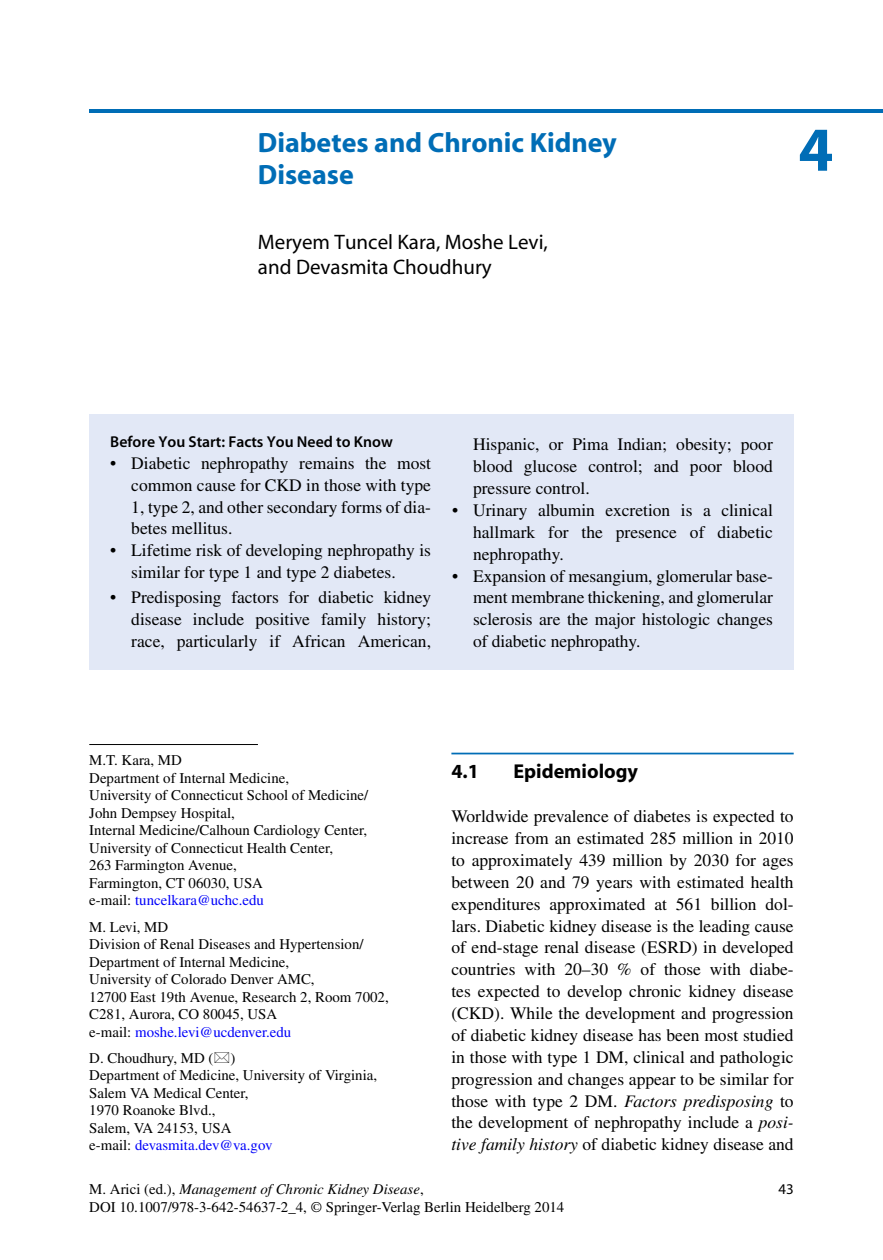
<style>
.page{position:relative;width:883px;height:1260px;background:#fff}
.page>*{position:absolute;margin:0;border:0;box-sizing:border-box;transform-origin:0 0}
.t1{font:700 63px "Myriad";color:#006db6}
.t2{font:700 28px/31.5px "Myriad";color:#006db6}
.t3{font:21px/24.5px "Myriad";color:#000}
.t4{font:700 20.12px "Myriad";color:#000}
.t5{font:17.5px/21.9px "Times";color:#000;text-align:justify}
.t6{font:600 15.75px "Myriad";color:#000}
.t7{font:14.88px/17.5px "Times";color:#000}
.t8{font:italic 14.88px "Times";color:#000}
.t9{font:14.88px "Myriad";color:#000}
.s1{color:#0000fa}
.s2{font-style:italic}
.s3{font-style:normal}
</style>
<div class="page">
<hr style="left:89px;top:109px;width:794px;height:3px;background:#006db6">
<hr style="left:451px;top:753px;width:343px;height:1px;background:#006db6">
<hr style="left:89px;top:744px;width:169px;height:1px;background:#000">
<div style="left:89px;top:414px;width:705px;height:255px;background:#e2e8f6"></div>
<h2 class="t2" style="left:258px;top:129px;width:360px">Diabetes and Chronic Kidney<br>Disease</h2>
<p class="t3" style="left:258px;top:232px;width:292px">Meryem Tuncel Kara , Moshe Levi , and Devasmita Choudhury</p>
<h1 class="t1" style="left:798px;top:126px;width:36px">4</h1>
<p class="t6" style="left:110px;top:436px;width:284px">Before You Start: Facts You Need to Know</p>
<p class="t5" style="left:131px;top:454px;width:301px;text-indent:-21px">• Diabetic nephropathy remains the most common cause for CKD in those with type 1, type 2, and other secondary forms of dia&shy;betes mellitus.</p>
<p class="t5" style="left:131px;top:541px;width:301px;text-indent:-21px">• Lifetime risk of developing nephropathy is similar for type 1 and type 2 diabetes.</p>
<p class="t5" style="left:131px;top:588px;width:301px;text-indent:-21px">• Predisposing factors for diabetic kidney disease include positive family history; race, particularly if African American,</p>
<p class="t5" style="left:473px;top:435px;width:301px">Hispanic, or Pima Indian; obesity; poor blood glucose control; and poor blood pressure control.</p>
<p class="t5" style="left:473px;top:501px;width:301px;text-indent:-21px">• Urinary albumin excretion is a clinical hallmark for the presence of diabetic nephropathy.</p>
<p class="t5" style="left:473px;top:566px;width:301px;text-indent:-21px">• Expansion of mesangium, glomerular base&shy;ment membrane thickening, and glomerular sclerosis are the major histologic changes of diabetic nephropathy.</p>
<p class="t7" style="left:89px;top:753px;width:281px">M. T. Kara , MD<br>Department of Internal Medicine ,<br>University of Connecticut School of Medicine/<br>John Dempsey Hospital,<br>Internal Medicine/Calhoun Cardiology Center,<br>University of Connecticut Health Center ,<br>263 Farmington Avenue ,<br>Farmington , CT 06030 , USA<br>e-mail: <span class="s1">tuncelkara@uchc.edu</span></p>
<p class="t7" style="left:89px;top:919px;width:301px">M. Levi , MD<br>Division of Renal Diseases and Hypertension/ Department of Internal Medicine ,<br>University of Colorado Denver AMC ,<br>12700 East 19th Avenue, Research 2, Room 7002 , C281 , Aurora , CO 80045 , USA<br>e-mail: <span class="s1">moshe.levi@ucdenver.edu</span></p>
<p class="t7" style="left:89px;top:1051px;width:289px">D. Choudhury , MD ( )<br>Department of Medicine , University of Virginia,<br>Salem VA Medical Center ,<br>1970 Roanoke Blvd. ,<br>Salem , VA 24153 , USA<br>e-mail: <span class="s1">devasmita.dev@va.gov</span></p>
<p class="t4" style="left:451px;top:764px;width:29px">4.1</p>
<p class="t4" style="left:513px;top:764px;width:126px">Epidemiology</p>
<p class="t5" style="left:451px;top:807px;width:344px">Worldwide prevalence of diabetes is expected to increase from an estimated 285 million in 2010 to approximately 439 million by 2030 for ages between 20 and 79 years with estimated health expenditures approximated at 561 billion dol&shy;lars. Diabetic kidney disease is the leading cause of end-stage renal disease (ESRD) in developed countries with 20–30 % of those with diabe&shy;tes expected to develop chronic kidney disease (CKD). While the development and progression of diabetic kidney disease has been most studied in those with type 1 DM, clinical and pathologic progression and changes appear to be similar for those with type 2 DM. <span class="s2">Factors predisposing</span> to the development of nephropathy include a <span class="s2">posi&shy;tive family history</span> of diabetic kidney disease and</p>
<p class="t8" style="left:89px;top:1184px;width:336px"><span class="s3">M. Arici (ed.),</span> Management of Chronic Kidney Disease<span class="s3">,</span></p>
<p class="t9" style="left:778px;top:1183px;width:17px">43</p>
<p class="t7" style="left:89px;top:1199px;width:477px">DOI 10.1007/978-3-642-54637-2_4, © Springer-Verlag Berlin Heidelberg 2014</p>
</div>
